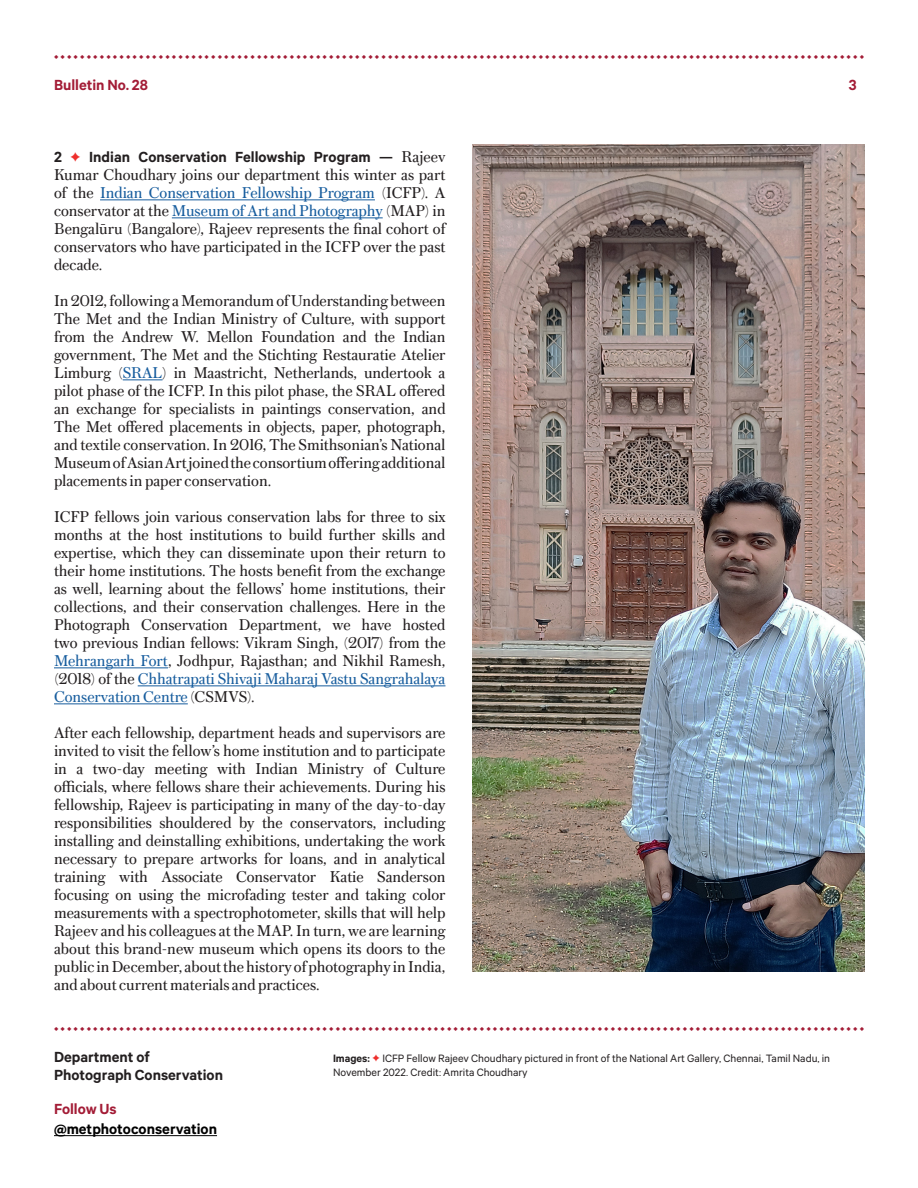
<style>
.page{position:relative;width:918px;height:1188px;background:#fff}
.page>*{position:absolute;margin:0;border:0;box-sizing:border-box;transform-origin:0 0}
.Body__Serif_Justify{font:16.5px/18px "The Met Serif Office";color:#231f20;text-align:justify}
.t1{font:700 16.5px/18px "The Met Sans Office";color:#231f20}
.t2{font:700 16.5px "The Met Sans Office";color:#a31c36}
.t3{font:700 16.5px "The Met Sans Office";color:#000}
.Caption__Sans_Regula{font:12px/14.4px "The Met Sans Office";color:#231f20}
.t4{font:700 6px "GT Alpina Betav 6";color:#a31c36}
.s1{font-family:"The Met Sans Office";font-weight:700}
.s2{font-family:"GT Alpina Betav 6";font-weight:700;font-size:12px;color:#ee2f2c}
.s3{color:#175d9e}
.s4{font-weight:700}
.s5{font-family:"GT Alpina Betav 6";font-weight:700;font-size:9px;color:#ee2f2c}
</style>
<div class="page">
<hr style="left:54px;top:1135px;width:163px;height:1px;background:#000">
<hr style="left:100px;top:200px;width:275px;height:1px;background:#175d9e">
<hr style="left:172px;top:218px;width:211px;height:1px;background:#175d9e">
<hr style="left:123px;top:380px;width:40px;height:1px;background:#175d9e">
<hr style="left:54px;top:668px;width:114px;height:1px;background:#175d9e">
<hr style="left:138px;top:686px;width:307px;height:1px;background:#175d9e">
<hr style="left:54px;top:704px;width:134px;height:1px;background:#175d9e">
<img style="left:472px;top:144px;width:392px;height:828px">
<p class="t4" style="left:54px;top:53px;width:812px">⬥ ⬥ ⬥ ⬥ ⬥ ⬥ ⬥ ⬥ ⬥ ⬥ ⬥ ⬥ ⬥ ⬥ ⬥ ⬥ ⬥ ⬥ ⬥ ⬥ ⬥ ⬥ ⬥ ⬥ ⬥ ⬥ ⬥ ⬥ ⬥ ⬥ ⬥ ⬥ ⬥ ⬥ ⬥ ⬥ ⬥ ⬥ ⬥ ⬥ ⬥ ⬥ ⬥ ⬥ ⬥ ⬥ ⬥ ⬥ ⬥ ⬥ ⬥ ⬥ ⬥ ⬥ ⬥ ⬥ ⬥ ⬥ ⬥ ⬥ ⬥ ⬥ ⬥ ⬥ ⬥ ⬥ ⬥ ⬥ ⬥ ⬥ ⬥ ⬥ ⬥ ⬥ ⬥ ⬥ ⬥ ⬥ ⬥ ⬥ ⬥ ⬥ ⬥ ⬥ ⬥ ⬥ ⬥ ⬥ ⬥ ⬥ ⬥ ⬥ ⬥ ⬥ ⬥ ⬥ ⬥ ⬥ ⬥ ⬥ ⬥ ⬥ ⬥ ⬥ ⬥ ⬥ ⬥ ⬥ ⬥ ⬥ ⬥ ⬥ ⬥ ⬥ ⬥ ⬥ ⬥ ⬥ ⬥ ⬥ ⬥ ⬥ ⬥ ⬥</p>
<p class="t2" style="left:54px;top:75px;width:96px">Bulletin No. 28</p>
<p class="t2" style="left:849px;top:75px;width:9px">3</p>
<p class="Body__Serif_Justify" style="left:54px;top:147px;width:393px"><span class="s1">2</span> <span class="s2">✦</span> <span class="s1">Indian Conservation Fellowship Program —</span> Rajeev Kumar Choudhary joins our department this winter as part of the <span class="s3">Indian Conservation Fellowship Program</span> (ICFP). A conservator at the <span class="s3">Museum of Art and Photography</span> (MAP) in Bengalūru (Bangalore), Rajeev represents the final cohort of conservators who have participated in the ICFP over the past decade.</p>
<p class="Body__Serif_Justify" style="left:54px;top:291px;width:393px">In 2012, following a Memorandum of Understanding between The Met and the Indian Ministry of Culture, with support from the Andrew W. Mellon Foundation and the Indian government, The Met and the Stichting Restauratie Atelier Limburg (<span class="s3">SRAL</span>) in Maastricht, Netherlands, undertook a pilot phase of the ICFP. In this pilot phase, the SRAL offered an exchange for specialists in paintings conservation, and The Met offered placements in objects, paper, photograph, and textile conservation. In 2016, The Smithsonian’s National Museum of Asian Art joined the consortium offering additional placements in paper conservation.</p>
<p class="Body__Serif_Justify" style="left:54px;top:507px;width:393px">ICFP fellows join various conservation labs for three to six months at the host institutions to build further skills and expertise, which they can disseminate upon their return to their home institutions. The hosts benefit from the exchange as well, learning about the fellows’ home institutions, their collections, and their conservation challenges. Here in the Photograph Conservation Department, we have hosted two previous Indian fellows: Vikram Singh, (2017) from the <span class="s3">Mehrangarh Fort</span>, Jodhpur, Rajasthan; and Nikhil Ramesh, (2018) of the <span class="s3">Chhatrapati Shivaji Maharaj Vastu Sangrahalaya Conservation Centre</span> (CSMVS).</p>
<p class="Body__Serif_Justify" style="left:54px;top:723px;width:393px">After each fellowship, department heads and supervisors are invited to visit the fellow’s home institution and to participate in a two-day meeting with Indian Ministry of Culture officials, where fellows share their achievements. During his fellowship, Rajeev is participating in many of the day-to-day responsibilities shouldered by the conservators, including installing and deinstalling exhibitions, undertaking the work necessary to prepare artworks for loans, and in analytical training with Associate Conservator Katie Sanderson focusing on using the microfading tester and taking color measurements with a spectrophotometer, skills that will help Rajeev and his colleagues at the MAP. In turn, we are learning about this brand-new museum which opens its doors to the public in December, about the history of photography in India, and about current materials and practices.</p>
<p class="t4" style="left:54px;top:1025px;width:812px">⬥ ⬥ ⬥ ⬥ ⬥ ⬥ ⬥ ⬥ ⬥ ⬥ ⬥ ⬥ ⬥ ⬥ ⬥ ⬥ ⬥ ⬥ ⬥ ⬥ ⬥ ⬥ ⬥ ⬥ ⬥ ⬥ ⬥ ⬥ ⬥ ⬥ ⬥ ⬥ ⬥ ⬥ ⬥ ⬥ ⬥ ⬥ ⬥ ⬥ ⬥ ⬥ ⬥ ⬥ ⬥ ⬥ ⬥ ⬥ ⬥ ⬥ ⬥ ⬥ ⬥ ⬥ ⬥ ⬥ ⬥ ⬥ ⬥ ⬥ ⬥ ⬥ ⬥ ⬥ ⬥ ⬥ ⬥ ⬥ ⬥ ⬥ ⬥ ⬥ ⬥ ⬥ ⬥ ⬥ ⬥ ⬥ ⬥ ⬥ ⬥ ⬥ ⬥ ⬥ ⬥ ⬥ ⬥ ⬥ ⬥ ⬥ ⬥ ⬥ ⬥ ⬥ ⬥ ⬥ ⬥ ⬥ ⬥ ⬥ ⬥ ⬥ ⬥ ⬥ ⬥ ⬥ ⬥ ⬥ ⬥ ⬥ ⬥ ⬥ ⬥ ⬥ ⬥ ⬥ ⬥ ⬥ ⬥ ⬥ ⬥ ⬥ ⬥ ⬥</p>
<p class="t1" style="left:54px;top:1047px;width:171px">Department of<br>Photograph Conservation</p>
<p class="t2" style="left:54px;top:1099px;width:64px">Follow Us</p>
<p class="t3" style="left:54px;top:1119px;width:165px">@metphotoconservation</p>
<p class="Caption__Sans_Regula" style="left:333px;top:1051px;width:499px"><span class="s4">Images:</span> <span class="s5">✦</span> ICFP Fellow Rajeev Choudhary pictured in front of the National Art Gallery, Chennai, Tamil Nadu, in<br>November 2022. Credit: Amrita Choudhary</p>
</div>
